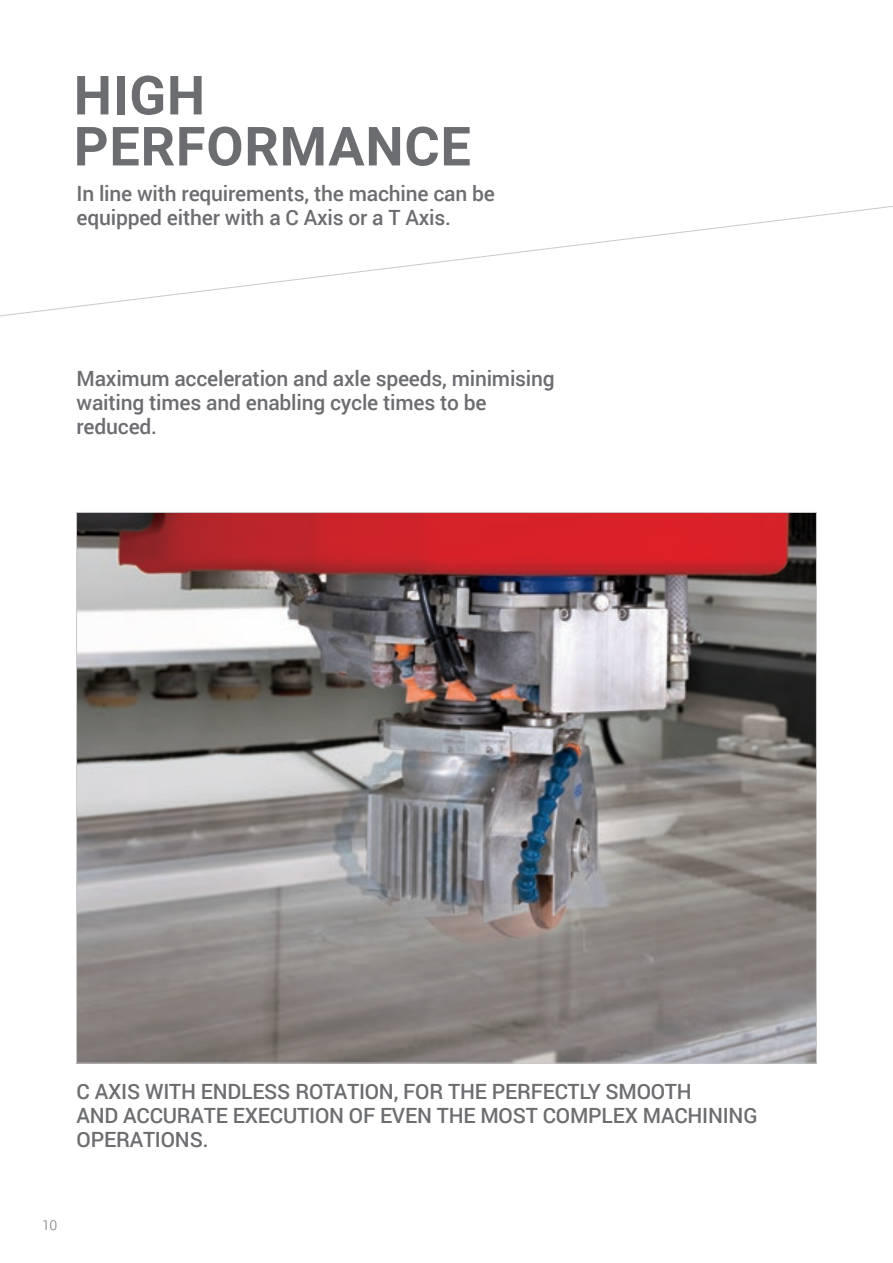
<style>
.page{position:relative;width:893px;height:1263px;background:#fff}
.page>*{position:absolute;margin:0;border:0;box-sizing:border-box;transform-origin:0 0}
._1_TITOLO_GRIGIO{font:700 54px/51px "Roboto";letter-spacing:.015em;color:#6c6d70}
._2_SOTTOTITOLO_ROSSO{font:500 21px/24px "Roboto";letter-spacing:-.01em;color:#6c6d70}
.t1{font:300 13.5px "Roboto";color:#6c6d70}
</style>
<div class="page">
<svg style="left:0;top:206px;width:893px;height:111px"></svg>
<img style="left:78px;top:514px;width:737px;height:547px">
<p class="_1_TITOLO_GRIGIO" style="left:74px;top:68px;width:399px">HIGH<br>PERFORMANCE</p>
<p class="_2_SOTTOTITOLO_ROSSO" style="left:77px;top:181px;width:420px">In line with requirements, the machine can be equipped either with a C Axis or a T Axis.</p>
<p class="_2_SOTTOTITOLO_ROSSO" style="left:77px;top:366px;width:480px">Maximum acceleration and axle speeds, minimising waiting times and enabling cycle times to be reduced.</p>
<p class="_2_SOTTOTITOLO_ROSSO" style="left:77px;top:1079px;width:682px">C AXIS WITH ENDLESS ROTATION, FOR THE PERFECTLY SMOOTH<br>AND ACCURATE EXECUTION OF EVEN THE MOST COMPLEX MACHINING<br>OPERATIONS.</p>
<p class="t1" style="left:42px;top:1215px;width:17px">10</p>
</div>
